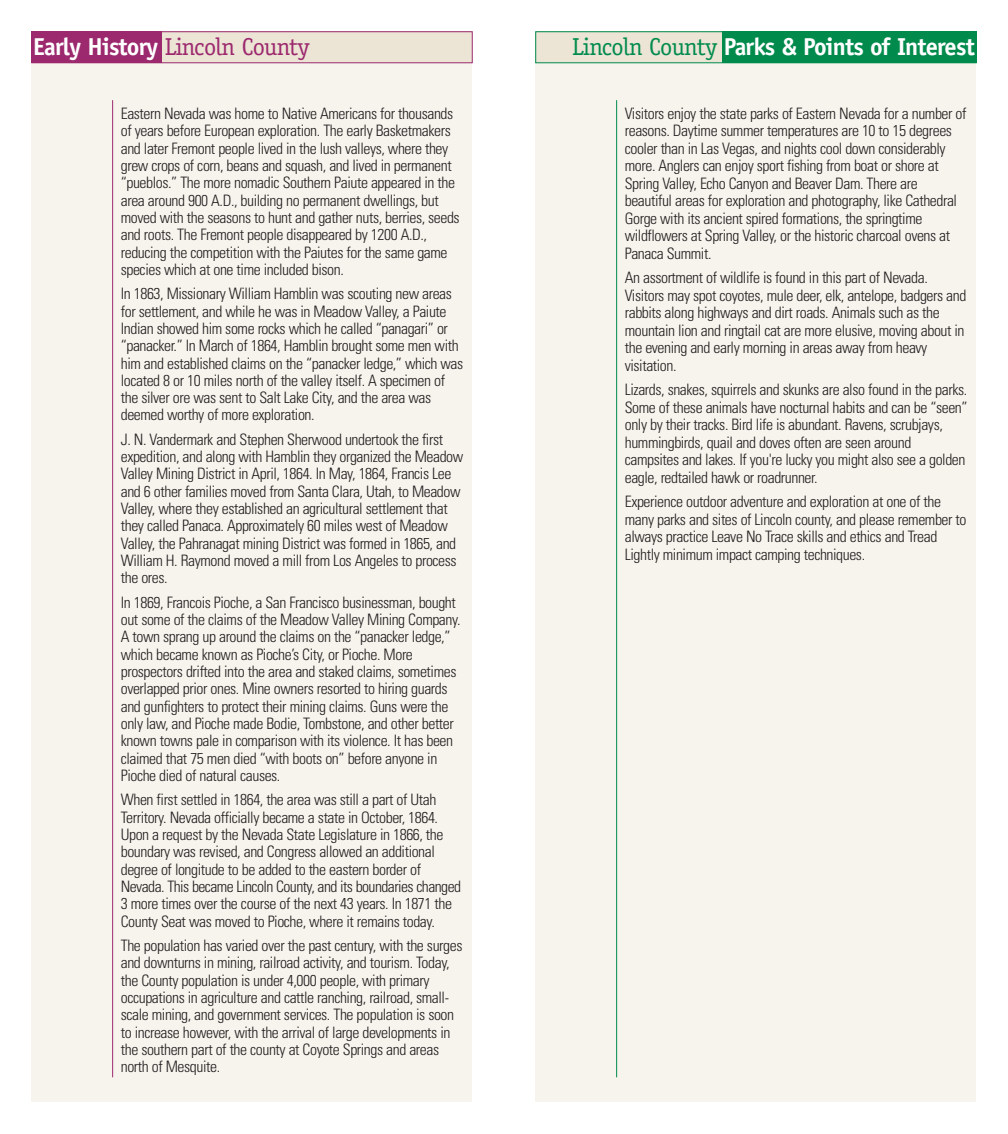
<style>
.page{position:relative;width:1008px;height:1134px;background:#fff}
.page>*{position:absolute;margin:0;border:0;box-sizing:border-box;transform-origin:0 0}
.t1{font:700 24.5px "Officina Sans";letter-spacing:-.035em;color:#fff}
.t2{font:24.5px "Officina Serif";letter-spacing:-.03em;color:#9c296e}
.t3{font:300 condensed 15.75px/17.3px "Univers";letter-spacing:-.025em;color:#231f20}
.s1{font-family:"Officina Sans";font-weight:700;color:#fff}
.s2{font-family:"Officina Serif";font-weight:400;color:#008b4c}
</style>
<div class="page">
<div style="left:32px;top:32px;width:440px;height:1070px;background:#f6f4ed"></div>
<div style="left:536px;top:32px;width:440px;height:1070px;background:#f6f4ed"></div>
<div style="left:536px;top:32px;width:440px;height:31px;background:#ece4d5"></div>
<div style="left:722px;top:32px;width:254px;height:31px;background:#008b4c"></div>
<div style="left:32px;top:32px;width:440px;height:31px;background:#ece4d5"></div>
<div style="left:31px;top:32px;width:441px;height:31px;border:1px solid #9c296e"></div>
<div style="left:32px;top:32px;width:130px;height:31px;background:#9c296e"></div>
<hr style="left:112px;top:100px;width:1px;height:977px;background:#9c296e">
<hr style="left:616px;top:100px;width:1px;height:977px;background:#008b4c">
<h1 class="t2" style="left:33px;top:37px;width:278px"><span class="s1">Early History</span> Lincoln County</h1>
<h1 class="t1" style="left:572px;top:37px;width:404px"><span class="s2">Lincoln County</span> Parks &amp; Points of Interest</h1>
<p class="t3" style="left:121px;top:106px;width:340px">Eastern Nevada was home to Native Americans for thousands of years before European exploration. The early Basketmakers and later Fremont people lived in the lush valleys, where they grew crops of corn, beans and squash, and lived in permanent “pueblos.” The more nomadic Southern Paiute appeared in the area around 900 A.D., building no permanent dwellings, but moved with the seasons to hunt and gather nuts, berries, seeds and roots. The Fremont people disappeared by 1200 A.D., reducing the competition with the Paiutes for the same game species which at one time included bison.</p>
<p class="t3" style="left:121px;top:287px;width:344px">In 1863, Missionary William Hamblin was scouting new areas for settlement, and while he was in Meadow Valley, a Paiute Indian showed him some rocks which he called “panagari” or “panacker.” In March of 1864, Hamblin brought some men with him and established claims on the “panacker ledge,” which was located 8 or 10 miles north of the valley itself. A specimen of the silver ore was sent to Salt Lake City, and the area was deemed worthy of more exploration.</p>
<p class="t3" style="left:121px;top:432px;width:344px">J. N. Vandermark and Stephen Sherwood undertook the first expedition, and along with Hamblin they organized the Meadow Valley Mining District in April, 1864. In May, 1864, Francis Lee and 6 other families moved from Santa Clara, Utah, to Meadow Valley, where they established an agricultural settlement that they called Panaca. Approximately 60 miles west of Meadow Valley, the Pahranagat mining District was formed in 1865, and William H. Raymond moved a mill from Los Angeles to process the ores.</p>
<p class="t3" style="left:121px;top:595px;width:341px">In 1869, Francois Pioche, a San Francisco businessman, bought out some of the claims of the Meadow Valley Mining Company.<br>A town sprang up around the claims on the “panacker ledge,” which became known as Pioche’s City, or Pioche. More prospectors drifted into the area and staked claims, sometimes overlapped prior ones. Mine owners resorted to hiring guards and gunfighters to protect their mining claims. Guns were the only law, and Pioche made Bodie, Tombstone, and other better known towns pale in comparison with its violence. It has been claimed that 75 men died “with boots on” before anyone in Pioche died of natural causes.</p>
<p class="t3" style="left:121px;top:793px;width:342px">When first settled in 1864, the area was still a part of Utah Territory. Nevada officially became a state in October, 1864.<br>Upon a request by the Nevada State Legislature in 1866, the boundary was revised, and Congress allowed an additional degree of longitude to be added to the eastern border of Nevada. This became Lincoln County, and its boundaries changed 3 more times over the course of the next 43 years. In 1871 the County Seat was moved to Pioche, where it remains today.</p>
<p class="t3" style="left:121px;top:938px;width:343px">The population has varied over the past century, with the surges and downturns in mining, railroad activity, and tourism. Today, the County population is under 4,000 people, with primary occupations in agriculture and cattle ranching, railroad, small&shy;scale mining, and government services. The population is soon to increase however, with the arrival of large developments in the southern part of the county at Coyote Springs and areas north of Mesquite.</p>
<p class="t3" style="left:625px;top:106px;width:343px">Visitors enjoy the state parks of Eastern Nevada for a number of reasons. Daytime summer temperatures are 10 to 15 degrees cooler than in Las Vegas, and nights cool down considerably more. Anglers can enjoy sport fishing from boat or shore at Spring Valley, Echo Canyon and Beaver Dam. There are beautiful areas for exploration and photography, like Cathedral Gorge with its ancient spired formations, the springtime wildflowers at Spring Valley, or the historic charcoal ovens at Panaca Summit.</p>
<p class="t3" style="left:625px;top:271px;width:343px">An assortment of wildlife is found in this part of Nevada.<br>Visitors may spot coyotes, mule deer, elk, antelope, badgers and rabbits along highways and dirt roads. Animals such as the mountain lion and ringtail cat are more elusive, moving about in the evening and early morning in areas away from heavy visitation.</p>
<p class="t3" style="left:625px;top:383px;width:344px">Lizards, snakes, squirrels and skunks are also found in the parks.<br>Some of these animals have nocturnal habits and can be “seen” only by their tracks. Bird life is abundant. Ravens, scrubjays, hummingbirds, quail and doves often are seen around campsites and lakes. If you're lucky you might also see a golden eagle, redtailed hawk or roadrunner.</p>
<p class="t3" style="left:625px;top:495px;width:343px">Experience outdoor adventure and exploration at one of the many parks and sites of Lincoln county, and please remember to always practice Leave No Trace skills and ethics and Tread Lightly minimum impact camping techniques.</p>
</div>
